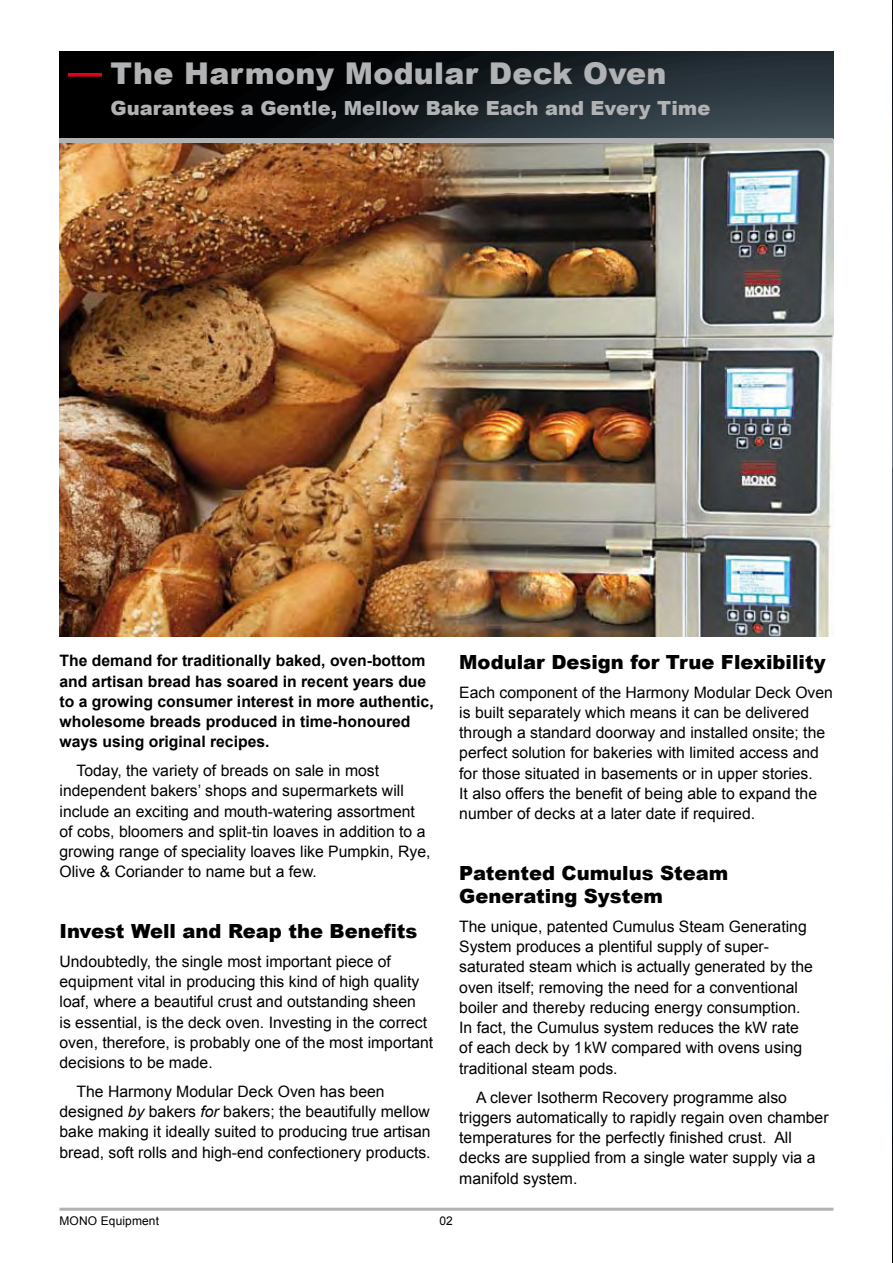
<style>
.page{position:relative;width:893px;height:1263px;background:#fff}
.page>*{position:absolute;margin:0;border:0;box-sizing:border-box;transform-origin:0 0}
.t1{font:900 30px "Arial";letter-spacing:.01em;color:#b1b2b4}
.t2{font:900 19.5px/23.4px "Arial";color:#000}
.t3{font:900 19.5px "Arial";color:#b1b2b4}
.t4{font:15.75px/20.2px "Arial";color:#000}
.t5{font:700 15.75px/20.2px "Arial";color:#000}
.t6{font:12px "Arial";letter-spacing:.01em;color:#000}
.s1{font-style:italic}
</style>
<div class="page">
<hr style="left:60px;top:1208px;width:773px;height:3px;background:#b1b2b4">
<img style="left:892px;top:0;width:1px;height:1263px">
<img style="left:60px;top:143px;width:773px;height:493px">
<img style="left:60px;top:51px;width:773px;height:88px">
<hr style="left:60px;top:139px;width:773px;height:4px;background:#b1b2b4">
<svg style="left:68px;top:73px;width:34px;height:4px"></svg>
<h1 class="t1" style="left:111px;top:51px;width:557px">The Harmony Modular Deck Oven</h1>
<p class="t3" style="left:111px;top:94px;width:601px">Guarantees a Gentle, Mellow Bake Each and Every Time</p>
<p class="t5" style="left:60px;top:651px;width:376px">The demand for traditionally baked, oven-bottom and artisan bread has soared in recent years due to a growing consumer interest in more authentic, wholesome breads produced in time-honoured ways using original recipes.</p>
<p class="t4" style="left:60px;top:760px;width:373px;text-indent:17px">Today, the variety of breads on sale in most independent bakers’ shops and supermarkets will include an exciting and mouth-watering assortment of cobs, bloomers and split-tin loaves in addition to a growing range of speciality loaves like Pumpkin, Rye, Olive &amp; Coriander to name but a few.</p>
<p class="t2" style="left:60px;top:919px;width:359px">Invest Well and Reap the Benefits</p>
<p class="t4" style="left:60px;top:951px;width:375px">Undoubtedly, the single most important piece of equipment vital in producing this kind of high quality loaf, where a beautiful crust and outstanding sheen<br>is essential, is the deck oven. Investing in the correct oven, therefore, is probably one of the most important decisions to be made.</p>
<p class="t4" style="left:60px;top:1081px;width:373px;text-indent:17px">The Harmony Modular Deck Oven has been designed <span class="s1">by</span> bakers <span class="s1">for</span> bakers; the beautifully mellow bake making it ideally suited to producing true artisan bread, soft rolls and high-end confectionery products.</p>
<p class="t2" style="left:459px;top:649px;width:368px">Modular Design for True Flexibility</p>
<p class="t4" style="left:459px;top:682px;width:375px">Each component of the Harmony Modular Deck Oven is built separately which means it can be delivered through a standard doorway and installed onsite; the perfect solution for bakeries with limited access and for those situated in basements or in upper stories.<br>It also offers the benefit of being able to expand the number of decks at a later date if required.</p>
<p class="t2" style="left:459px;top:860px;width:271px">Patented Cumulus Steam<br>Generating System</p>
<p class="t4" style="left:459px;top:916px;width:355px">The unique, patented Cumulus Steam Generating System produces a plentiful supply of super&shy;saturated steam which is actually generated by the oven itself; removing the need for a conventional boiler and thereby reducing energy consumption.<br>In fact, the Cumulus system reduces the kW rate of each deck by 1kW compared with ovens using traditional steam pods.</p>
<p class="t4" style="left:459px;top:1087px;width:371px;text-indent:17px">A clever Isotherm Recovery programme also triggers automatically to rapidly regain oven chamber temperatures for the perfectly finished crust. All decks are supplied from a single water supply via a manifold system.</p>
<p class="t6" style="left:60px;top:1214px;width:101px">MONO Equipment</p>
<p class="t6" style="left:439px;top:1214px;width:15px">02</p>
</div>
